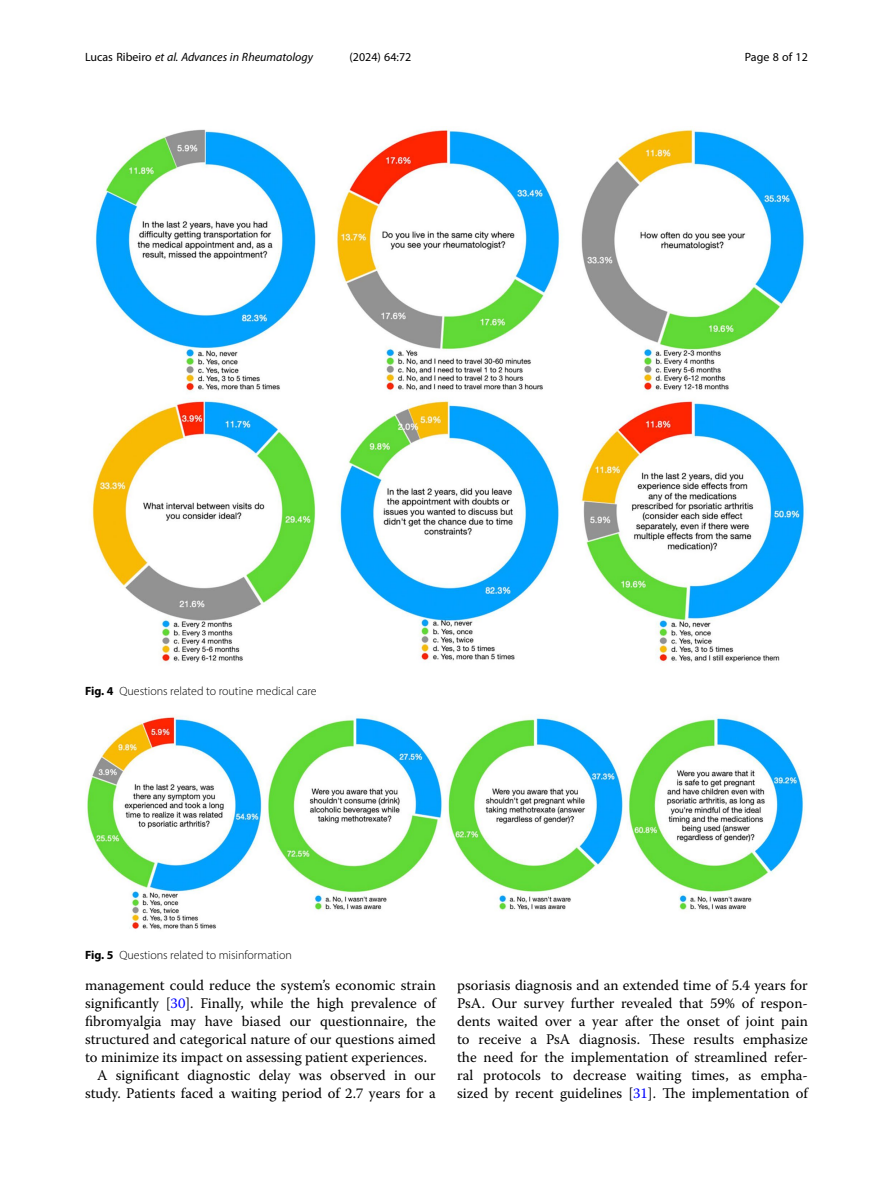
<style>
.page{position:relative;width:893px;height:1191px;background:#fff}
.page>*{position:absolute;margin:0;border:0;box-sizing:border-box;transform-origin:0 0}
.Body_Text_Indent{font:14.7px/18px "Warnock Pro";color:#000;text-align:justify}
.Figure_Caption{font:300 12px "Myriad Pro";color:#000}
.t1{font:italic 12px "Myriad Pro";color:#000}
.t2{font:12px "Myriad Pro";color:#000}
.s1{font-style:normal}
.s2{font-weight:700}
.s3{color:#00f}
</style>
<div class="page">
<img style="left:86px;top:716px;width:719px;height:214px">
<img style="left:92px;top:129px;width:713px;height:534px">
<p class="t1" style="left:85px;top:50px;width:230px"><span class="s1">Lucas Ribeiro</span> et al. Advances in Rheumatology</p>
<p class="t2" style="left:349px;top:50px;width:63px">(2024) 64:72</p>
<p class="t2" style="left:745px;top:50px;width:65px">Page 8 of 12</p>
<p class="Figure_Caption" style="left:85px;top:684px;width:233px"><span class="s2">Fig. 4</span> Questions related to routine medical care</p>
<p class="Figure_Caption" style="left:85px;top:948px;width:208px"><span class="s2">Fig. 5</span> Questions related to misinformation</p>
<p class="Body_Text_Indent" style="left:85px;top:976px;width:352px">management could reduce the system’s economic strain significantly [<span class="s3">30</span>]. Finally, while the high prevalence of fibromyalgia may have biased our questionnaire, the structured and categorical nature of our questions aimed to minimize its impact on assessing patient experiences.</p>
<p class="Body_Text_Indent" style="left:85px;top:1066px;width:352px;text-align:right">A significant diagnostic delay was observed in our study. Patients faced a waiting period of 2.7 years for a</p>
<p class="Body_Text_Indent" style="left:457px;top:976px;width:352px">psoriasis diagnosis and an extended time of 5.4 years for PsA. Our survey further revealed that 59% of respon&shy;dents waited over a year after the onset of joint pain to receive a PsA diagnosis. These results emphasize the need for the implementation of streamlined refer&shy;ral protocols to decrease waiting times, as empha&shy;sized by recent guidelines [<span class="s3">31</span>]. The implementation of</p>
</div>
